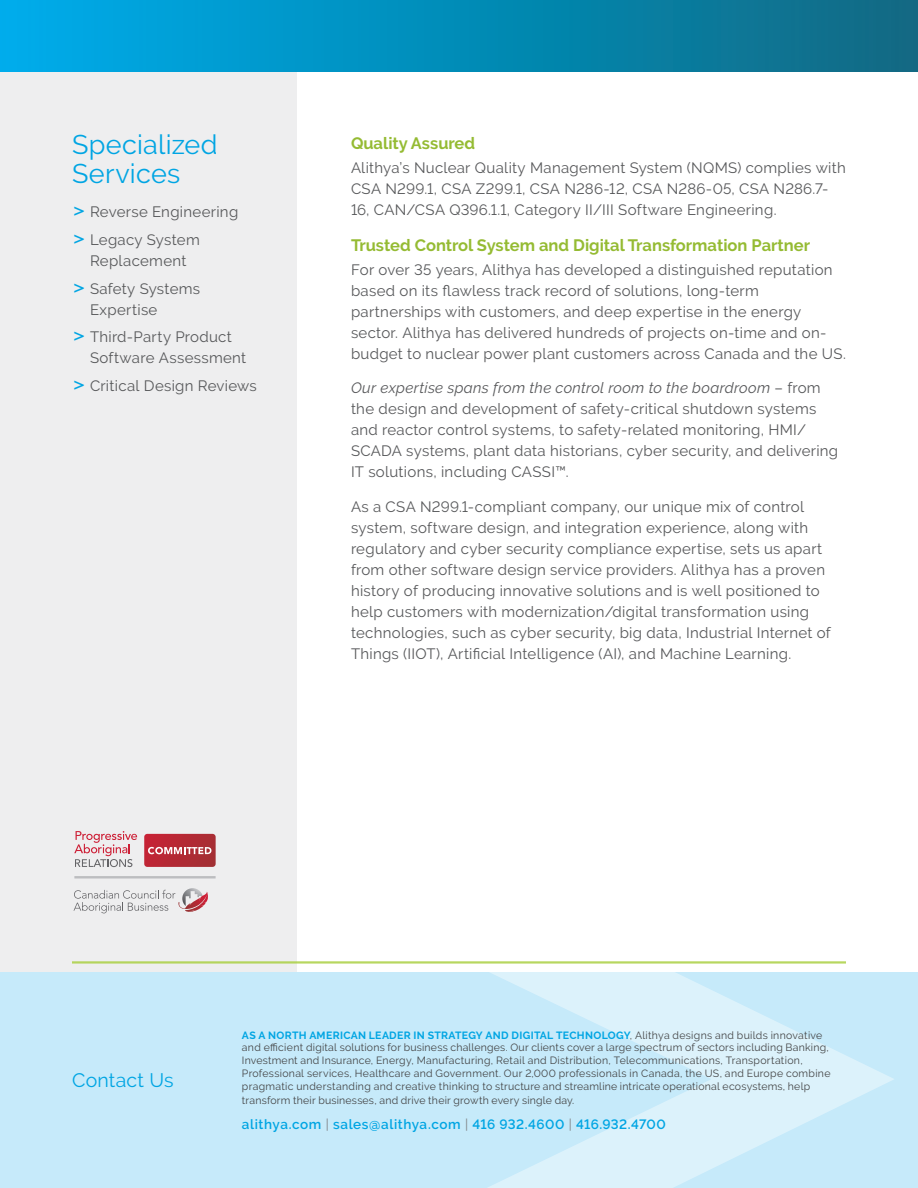
<style>
.page{position:relative;width:918px;height:1188px;background:#fff}
.page>*{position:absolute;margin:0;border:0;box-sizing:border-box;transform-origin:0 0}
.t1{font:27px/28.5px "Raleway";letter-spacing:.01em;color:#00a5e3}
.H2_small{font:19.5px "Raleway";letter-spacing:.01em;color:#00a5e3}
.t2{font:700 16.5px "Raleway";color:#95bb33}
.t3{font:15px/21px "Raleway";letter-spacing:.02em;color:#57585a}
.t4{font:600 13.5px "Raleway";letter-spacing:.04em;color:#00a5e3}
.t5{font:10.5px/12.8px "Raleway";letter-spacing:.02em;color:#454647}
.s1{font-weight:500;font-size:22.5px;color:#00a5e3}
.s2{font-style:italic}
.s3{font-weight:700;color:#00a5e3}
.s4{font-size:11.25px}
.s5{font-weight:400;color:#808285}
</style>
<div class="page">
<div style="left:0;top:0;width:297px;height:1188px;background:#eeeeef"></div>
<div style="left:0;top:972px;width:918px;height:216px;background:#c6eafa"></div>
<svg style="left:488px;top:972px;width:406px;height:216px"></svg>
<hr style="left:72px;top:961px;width:774px;height:3px;background:#a6ce39">
<div style="left:0;top:0;width:918px;height:72px;background:linear-gradient(to right,#00adec,#0e6a82)"></div>
<svg style="left:74px;top:888px;width:134px;height:25px"></svg>
<svg style="left:74px;top:831px;width:63px;height:36px"></svg>
<hr style="left:74px;top:876px;width:142px;height:2px;background:#bcbdc0">
<svg style="left:144px;top:834px;width:72px;height:33px;background:#bb404a"></svg>
<h2 class="t1" style="left:72px;top:130px;width:147px">Specialized<br>Services</h2>
<p class="t3" style="left:72px;top:201px;width:168px"><span class="s1">›</span> Reverse Engineering</p>
<p class="t3" style="left:72px;top:229px;width:129px;text-align:center"><span class="s1">›</span> Legacy System<br>Replacement</p>
<p class="t3" style="left:90px;top:278px;width:112px;text-indent:-18px"><span class="s1">›</span> Safety Systems<br>Expertise</p>
<p class="t3" style="left:90px;top:327px;width:158px;text-indent:-18px"><span class="s1">›</span> Third-Party Product<br>Software Assessment</p>
<p class="t3" style="left:72px;top:375px;width:186px"><span class="s1">›</span> Critical Design Reviews</p>
<h4 class="t2" style="left:351px;top:133px;width:126px">Quality Assured</h4>
<p class="t3" style="left:351px;top:157px;width:496px">Alithya’s Nuclear Quality Management System (NQMS) complies with<br>CSA N299.1, CSA Z299.1, CSA N286-12, CSA N286-05, CSA N286.7-<br>16, CAN/CSA Q396.1.1, Category II/III Software Engineering.</p>
<h4 class="t2" style="left:351px;top:235px;width:461px">Trusted Control System and Digital Transformation Partner</h4>
<p class="t3" style="left:351px;top:259px;width:496px">For over 35 years, Alithya has developed a distinguished reputation based on its flawless track record of solutions, long-term partnerships with customers, and deep expertise in the energy sector. Alithya has delivered hundreds of projects on-time and on&shy;budget to nuclear power plant customers across Canada and the US.</p>
<p class="t3" style="left:351px;top:377px;width:489px"><span class="s2">Our expertise spans from the control room to the boardroom</span> – from the design and development of safety-critical shutdown systems and reactor control systems, to safety-related monitoring, HMI/ SCADA systems, plant data historians, cyber security, and delivering IT solutions, including CASSI™.</p>
<p class="t3" style="left:351px;top:496px;width:481px">As a CSA N299.1-compliant company, our unique mix of control system, software design, and integration experience, along with regulatory and cyber security compliance expertise, sets us apart from other software design service providers. Alithya has a proven history of producing innovative solutions and is well positioned to help customers with modernization/digital transformation using technologies, such as cyber security, big data, Industrial Internet of Things (IIOT), Artificial Intelligence (AI), and Machine Learning.</p>
<p class="H2_small" style="left:72px;top:1069px;width:103px">Contact Us</p>
<p class="t5" style="left:242px;top:1029px;width:590px"><span class="s3">AS A NORTH AMERICAN LEADER IN STRATEGY AND DIGITAL TECHNOLOGY</span>, Alithya designs and builds innovative and efficient digital solutions for business challenges. Our clients cover a large spectrum of sectors including Banking, Investment and Insurance, Energy, Manufacturing, Retail and Distribution, Telecommunications, Transportation, Professional services, Healthcare and Government. Our 2,000 professionals in Canada, the US, and Europe combine pragmatic understanding and creative thinking to structure and streamline intricate operational ecosystems, help</p>
<p class="t5" style="left:242px;top:1094px;width:334px">transform their businesses, and drive their growth every single day<span class="s4">.</span></p>
<p class="t4" style="left:242px;top:1116px;width:426px">alithya.com <span class="s5">|</span> sales@alithya.com <span class="s5">|</span> 416 932.4600 <span class="s5">|</span> 416.932.4700</p>
</div>
